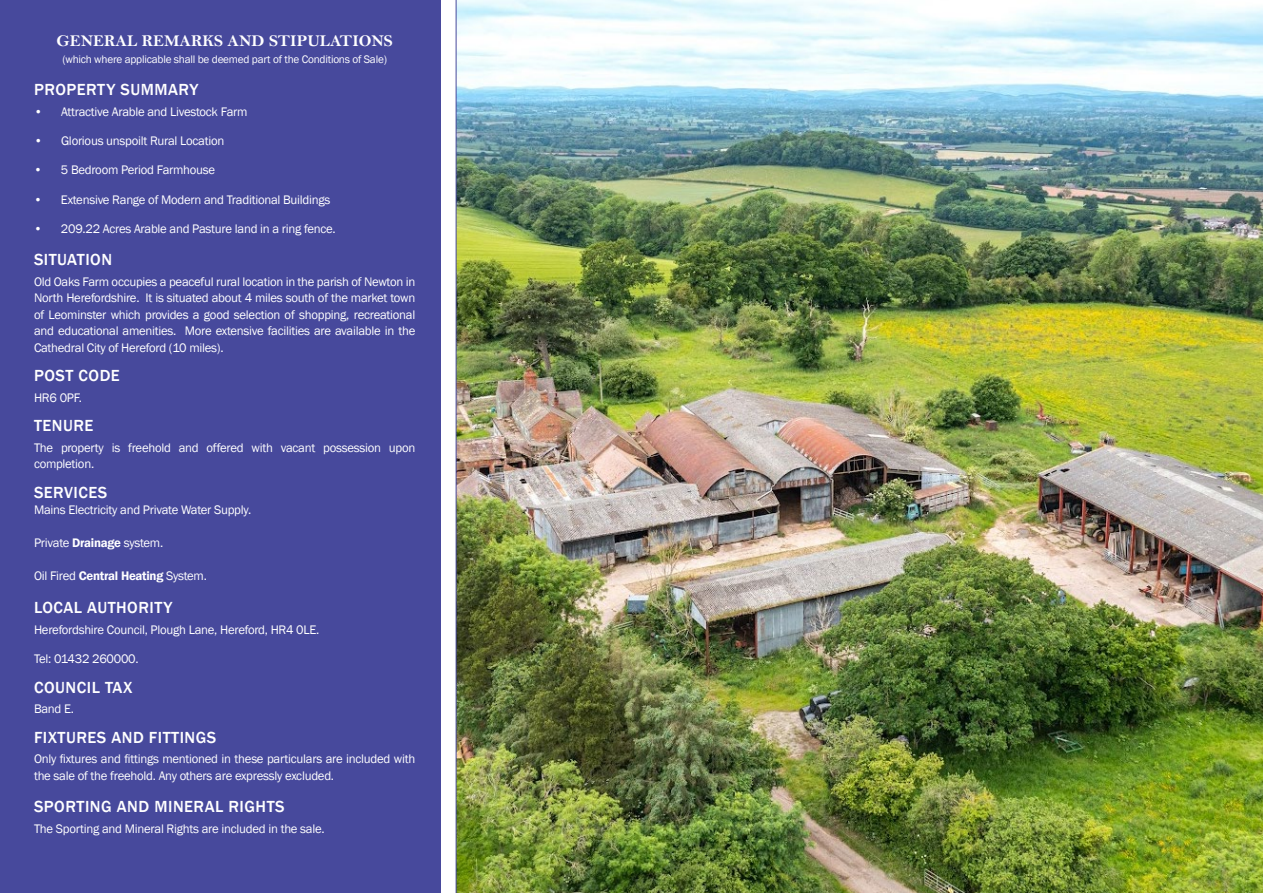
<style>
.page{position:relative;width:1263px;height:893px;background:#fff}
.page>*{position:absolute;margin:0;border:0;box-sizing:border-box;transform-origin:0 0}
.t1{font:500 16.5px "Franklin Gothic";letter-spacing:.03em;color:#fff}
.t2{font:16.5px "Bell MT Bold";color:#fff}
.t3{font:12.75px/16.5px "Franklin Gothic";letter-spacing:-.02em;color:#fff}
.t4{font:11.25px "Franklin Gothic";letter-spacing:-.02em;color:#fff}
.s1{font-weight:600}
</style>
<div class="page">
<div style="left:0;top:0;width:441px;height:893px;background:#47499c"></div>
<img style="left:456px;top:0;width:807px;height:893px">
<p class="t2" style="left:56px;top:31px;width:338px">GENERAL REMARKS AND STIPULATIONS</p>
<p class="t4" style="left:62px;top:52px;width:326px">(which where applicable shall be deemed part of the Conditions of Sale)</p>
<p class="t1" style="left:34px;top:79px;width:166px">PROPERTY SUMMARY</p>
<p class="t3" style="left:34px;top:104px;width:215px">• Attractive Arable and Livestock Farm</p>
<p class="t3" style="left:34px;top:133px;width:192px">• Glorious unspoilt Rural Location</p>
<p class="t3" style="left:34px;top:162px;width:183px">• 5 Bedroom Period Farmhouse</p>
<p class="t3" style="left:34px;top:191px;width:298px">• Extensive Range of Modern and Traditional Buildings</p>
<p class="t3" style="left:34px;top:221px;width:303px">• 209.22 Acres Arable and Pasture land in a ring fence.</p>
<p class="t1" style="left:34px;top:249px;width:80px">SITUATION</p>
<p class="t3" style="left:34px;top:274px;width:383px;text-align:justify">Old Oaks Farm occupies a peaceful rural location in the parish of Newton in North Herefordshire. It is situated about 4 miles south of the market town of Leominster which provides a good selection of shopping, recreational and educational amenities. More extensive facilities are available in the Cathedral City of Hereford (10 miles).</p>
<p class="t1" style="left:34px;top:365px;width:87px">POST CODE</p>
<p class="t3" style="left:34px;top:390px;width:49px">HR6 0PF.</p>
<p class="t1" style="left:34px;top:415px;width:61px">TENURE</p>
<p class="t3" style="left:34px;top:440px;width:383px">The property is freehold and offered with vacant possession upon completion.</p>
<p class="t1" style="left:34px;top:482px;width:75px">SERVICES</p>
<p class="t3" style="left:34px;top:502px;width:219px">Mains Electricity and Private Water Supply.</p>
<p class="t3" style="left:34px;top:535px;width:131px">Private <span class="s1">Drainage</span> system.</p>
<p class="t3" style="left:34px;top:568px;width:174px">Oil Fired <span class="s1">Central Heating</span> System.</p>
<p class="t1" style="left:34px;top:597px;width:140px">LOCAL AUTHORITY</p>
<p class="t3" style="left:34px;top:622px;width:287px">Herefordshire Council, Plough Lane, Hereford, HR4 0LE.</p>
<p class="t3" style="left:34px;top:651px;width:106px">Tel: 01432 260000.</p>
<p class="t1" style="left:34px;top:677px;width:100px">COUNCIL TAX</p>
<p class="t3" style="left:34px;top:701px;width:42px">Band E.</p>
<p class="t1" style="left:34px;top:727px;width:184px">FIXTURES AND FITTINGS</p>
<p class="t3" style="left:34px;top:751px;width:383px">Only fixtures and fittings mentioned in these particulars are included with the sale of the freehold. Any others are expressly excluded.</p>
<p class="t1" style="left:34px;top:796px;width:252px">SPORTING AND MINERAL RIGHTS</p>
<p class="t3" style="left:34px;top:821px;width:292px">The Sporting and Mineral Rights are included in the sale.</p>
</div>
